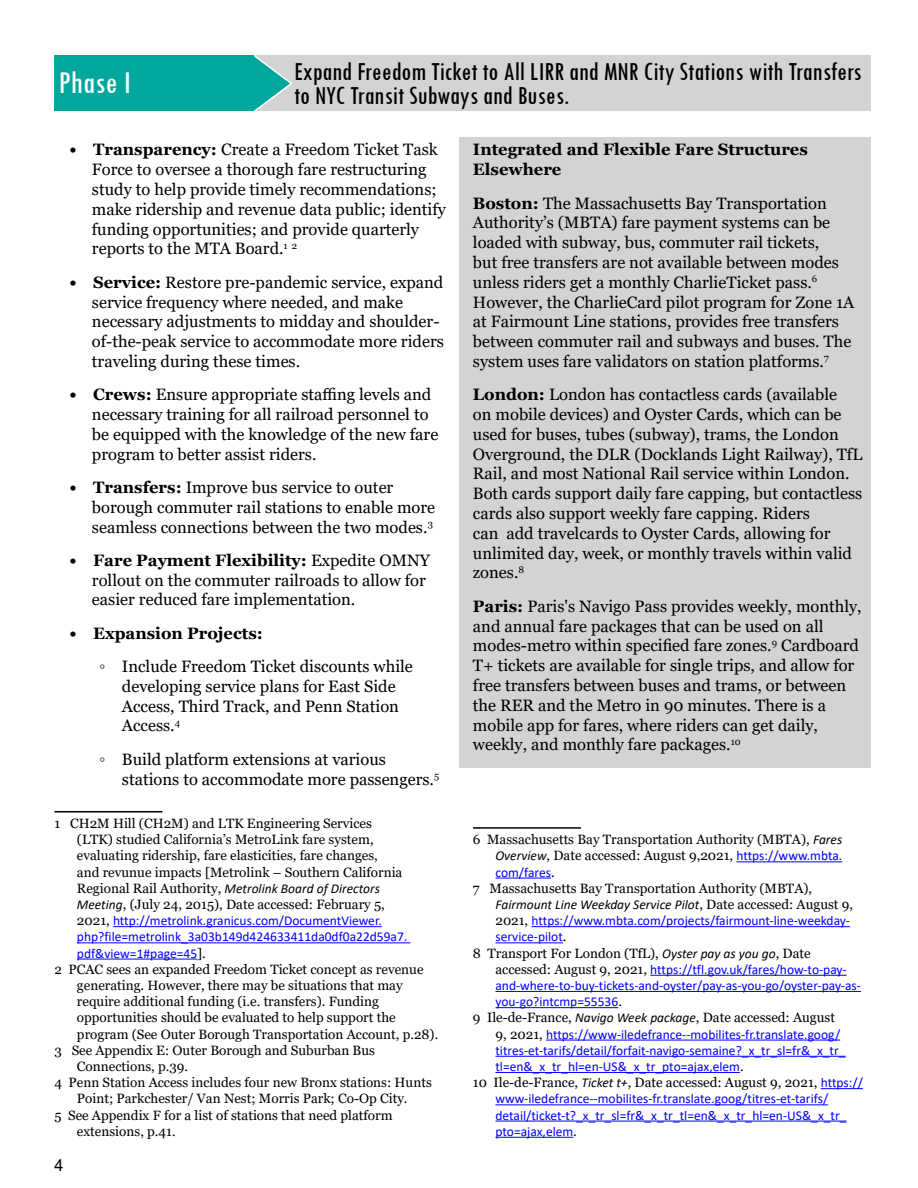
<style>
.page{position:relative;width:918px;height:1188px;background:#fff}
.page>*{position:absolute;margin:0;border:0;box-sizing:border-box;transform-origin:0 0}
.t1{font:condensed 33px "Tw Cen";color:#fff}
.t2{font:condensed 27px/24px "Tw Cen";color:#000}
.t3{font:16.5px/19.8px "Georgia";color:#000}
.t4{font:700 16.5px/19.8px "Georgia";color:#000}
.t5{font:16.5px "Arial";color:#000}
.t6{font:13.5px/16.2px "Georgia";color:#000}
.t7{font:13.5px/16.2px "Calibri";color:#00f}
.t8{font:italic 13.5px "Calibri";color:#000}
.s1{font-weight:700}
.s2{font-family:"Georgia";font-style:normal}
.s3{font-family:"Calibri";font-style:italic}
.s4{font-family:"Georgia";color:#000}
.s5{font-family:"Calibri";color:#00f}
.s6{font-style:italic;color:#000}
</style>
<div class="page">
<div style="left:459px;top:137px;width:412px;height:631px;background:#d2d3d4"></div>
<div style="left:247px;top:56px;width:624px;height:55px;background:#d2d3d4"></div>
<svg style="left:250px;top:55px;width:43px;height:57px"></svg>
<div style="left:54px;top:56px;width:199px;height:55px;background:#00a79d"></div>
<hr style="left:54px;top:811px;width:108px;height:1px;background:#000">
<hr style="left:113px;top:926px;width:269px;height:1px;background:#00f">
<hr style="left:77px;top:942px;width:333px;height:1px;background:#00f">
<hr style="left:77px;top:959px;width:120px;height:1px;background:#00f">
<hr style="left:473px;top:827px;width:108px;height:2px;background:#000">
<hr style="left:736px;top:861px;width:106px;height:1px;background:#00f">
<hr style="left:495px;top:878px;width:56px;height:1px;background:#00f">
<hr style="left:532px;top:926px;width:318px;height:1px;background:#00f">
<hr style="left:495px;top:942px;width:68px;height:1px;background:#00f">
<hr style="left:650px;top:975px;width:197px;height:1px;background:#00f">
<hr style="left:495px;top:991px;width:366px;height:1px;background:#00f">
<hr style="left:495px;top:1007px;width:123px;height:1px;background:#00f">
<hr style="left:546px;top:1040px;width:294px;height:1px;background:#00f">
<hr style="left:495px;top:1056px;width:351px;height:1px;background:#00f">
<hr style="left:495px;top:1072px;width:245px;height:1px;background:#00f">
<hr style="left:821px;top:1088px;width:42px;height:1px;background:#00f">
<hr style="left:495px;top:1104px;width:333px;height:1px;background:#00f">
<hr style="left:495px;top:1121px;width:352px;height:1px;background:#00f">
<hr style="left:495px;top:1137px;width:78px;height:1px;background:#00f">
<h1 class="t1" style="left:59px;top:63px;width:74px">Phase I</h1>
<h2 class="t2" style="left:294px;top:59px;width:569px">Expand Freedom Ticket to All LIRR and MNR City Stations with Transfers to NYC Transit Subways and Buses.</h2>
<p class="t3" style="left:92px;top:140px;width:355px;text-indent:-22px"><span class="s1">• Transparency:</span> Create a Freedom Ticket Task Force to oversee a thorough fare restructuring study to help provide timely recommendations; make ridership and revenue data public; identify funding opportunities; and provide quarterly reports to the MTA Board.<sup>1</sup> <sup>2</sup></p>
<p class="t3" style="left:92px;top:272px;width:353px;text-indent:-22px"><span class="s1">• Service:</span> Restore pre-pandemic service, expand service frequency where needed, and make necessary adjustments to midday and shoulder&shy;of-the-peak service to accommodate more riders traveling during these times.</p>
<p class="t3" style="left:92px;top:385px;width:348px;text-indent:-22px"><span class="s1">• Crews:</span> Ensure appropriate staffing levels and necessary training for all railroad personnel to be equipped with the knowledge of the new fare program to better assist riders.</p>
<p class="t3" style="left:92px;top:478px;width:345px;text-indent:-22px"><span class="s1">• Transfers:</span> Improve bus service to outer borough commuter rail stations to enable more seamless connections between the two modes.<sup>3</sup></p>
<p class="t3" style="left:92px;top:551px;width:339px;text-indent:-23px"><span class="s1">• Fare Payment Flexibility:</span> Expedite OMNY rollout on the commuter railroads to allow for easier reduced fare implementation.</p>
<p class="t4" style="left:69px;top:623px;width:195px">• Expansion Projects:</p>
<p class="t3" style="left:122px;top:657px;width:292px;text-indent:-23px">◦◦ Include Freedom Ticket discounts while developing service plans for East Side<br>Access, Third Track, and Penn Station<br>Access.<sup>4</sup></p>
<p class="t3" style="left:122px;top:749px;width:319px;text-indent:-23px">◦◦ Build platform extensions at various stations to accommodate more passengers.<sup>5</sup></p>
<p class="t6" style="left:77px;top:815px;width:327px;text-indent:-22px">1 CH2M Hill (CH2M) and LTK Engineering Services (LTK) studied California’s MetroLink fare system, evaluating ridership, fare elasticities, fare changes, and revunue impacts [Metrolink – Southern California</p>
<p class="t8" style="left:77px;top:879px;width:305px"><span class="s2">Regional Rail Authority,</span> Metrolink Board of Directors</p>
<p class="t6" style="left:77px;top:896px;width:309px"><span class="s3">Meeting</span>, (July 24, 2015), Date accessed: February 5,</p>
<p class="t7" style="left:77px;top:912px;width:332px"><span class="s4">2021,</span> http://metrolink.granicus.com/DocumentViewer. php?file=metrolink_3a03b149d424633411da0df0a22d59a7. pdf&amp;view=1#page=45<span class="s4">].</span></p>
<p class="t6" style="left:54px;top:961px;width:371px">2 PCAC sees an expanded Freedom Ticket concept as revenue</p>
<p class="t6" style="left:77px;top:977px;width:327px">generating. However, there may be situations that may</p>
<p class="t6" style="left:77px;top:994px;width:304px">require additional funding (i.e. transfers). Funding</p>
<p class="t6" style="left:77px;top:1010px;width:320px">opportunities should be evaluated to help support the</p>
<p class="t6" style="left:77px;top:1026px;width:363px">program (See Outer Borough Transportation Account, p.28).</p>
<p class="t6" style="left:54px;top:1042px;width:322px">3 See Appendix E: Outer Borough and Suburban Bus</p>
<p class="t6" style="left:77px;top:1058px;width:113px">Connections, p.39.</p>
<p class="t6" style="left:54px;top:1075px;width:379px">4 Penn Station Access includes four new Bronx stations: Hunts</p>
<p class="t6" style="left:77px;top:1091px;width:332px">Point; Parkchester/ Van Nest; Morris Park; Co-Op City.</p>
<p class="t6" style="left:54px;top:1107px;width:340px">5 See Appendix F for a list of stations that need platform</p>
<p class="t6" style="left:77px;top:1123px;width:100px">extensions, p.41.</p>
<p class="t4" style="left:473px;top:140px;width:336px">Integrated and Flexible Fare Structures<br>Elsewhere</p>
<p class="t3" style="left:473px;top:193px;width:383px"><span class="s1">Boston:</span> The Massachusetts Bay Transportation Authority’s (MBTA) fare payment systems can be loaded with subway, bus, commuter rail tickets,<br>but free transfers are not available between modes unless riders get a monthly CharlieTicket pass.<sup>6<br></sup>However, the CharlieCard pilot program for Zone 1A at Fairmount Line stations, provides free transfers between commuter rail and subways and buses. The system uses fare validators on station platforms.<sup>7</sup></p>
<p class="t3" style="left:473px;top:385px;width:391px"><span class="s1">London:</span> London has contactless cards (available<br>on mobile devices) and Oyster Cards, which can be used for buses, tubes (subway), trams, the London Overground, the DLR (Docklands Light Railway), TfL Rail, and most National Rail service within London.<br>Both cards support daily fare capping, but contactless cards also support weekly fare capping. Riders<br>can add travelcards to Oyster Cards, allowing for unlimited day, week, or monthly travels within valid zones.<sup>8</sup></p>
<p class="t3" style="left:473px;top:596px;width:390px"><span class="s1">Paris:</span> Paris's Navigo Pass provides weekly, monthly, and annual fare packages that can be used on all modes-metro within specified fare zones.<sup>9</sup> Cardboard T+ tickets are available for single trips, and allow for free transfers between buses and trams, or between the RER and the Metro in 90 minutes. There is a mobile app for fares, where riders can get daily, weekly, and monthly fare packages.<sup>10</sup></p>
<p class="t6" style="left:473px;top:832px;width:371px;text-align:right">6 Massachusetts Bay Transportation Authority (MBTA), <span class="s3">Fares<br>Overview</span>, Date accessed: August 9,2021, <span class="s5">https://www.mbta.</span></p>
<p class="t7" style="left:495px;top:864px;width:61px">com/fares<span class="s4">.</span></p>
<p class="t6" style="left:473px;top:880px;width:341px">7 Massachusetts Bay Transportation Authority (MBTA),</p>
<p class="t7" style="left:495px;top:896px;width:359px"><span class="s6">Fairmount Line Weekday Service Pilot</span><span class="s4">, Date accessed: August 9,<br>2021,</span> https://www.mbta.com/projects/fairmount-line-weekday&shy;service-pilot<span class="s4">.</span></p>
<p class="t6" style="left:473px;top:945px;width:339px">8 Transport For London (TfL), <span class="s3">Oyster pay as you go</span>, Date</p>
<p class="t7" style="left:495px;top:961px;width:367px"><span class="s4">accessed: August 9, 2021,</span> https://tfl.gov.uk/fares/how-to-pay&shy;and-where-to-buy-tickets-and-oyster/pay-as-you-go/oyster-pay-as&shy;you-go?intcmp=55536<span class="s4">.</span></p>
<p class="t6" style="left:473px;top:1010px;width:364px">9 Ile-de-France, <span class="s3">Navigo Week package</span>, Date accessed: August</p>
<p class="t7" style="left:495px;top:1026px;width:352px"><span class="s4">9, 2021,</span> https://www-iledefrance--mobilites-fr.translate.goog/ titres-et-tarifs/detail/forfait-navigo-semaine?_x_tr_sl=fr&amp;_x_tr_ tl=en&amp;_x_tr_hl=en-US&amp;_x_tr_pto=ajax,elem<span class="s4">.</span></p>
<p class="t6" style="left:473px;top:1075px;width:391px">10 Ile-de-France, <span class="s3">Ticket t+</span>, Date accessed: August 9, 2021, <span class="s5">https://</span></p>
<p class="t7" style="left:495px;top:1090px;width:353px">www-iledefrance--mobilites-fr.translate.goog/titres-et-tarifs/ detail/ticket-t?_x_tr_sl=fr&amp;_x_tr_tl=en&amp;_x_tr_hl=en-US&amp;_x_tr_ pto=ajax,elem<span class="s4">.</span></p>
<p class="t5" style="left:54px;top:1154px;width:11px">4</p>
</div>
